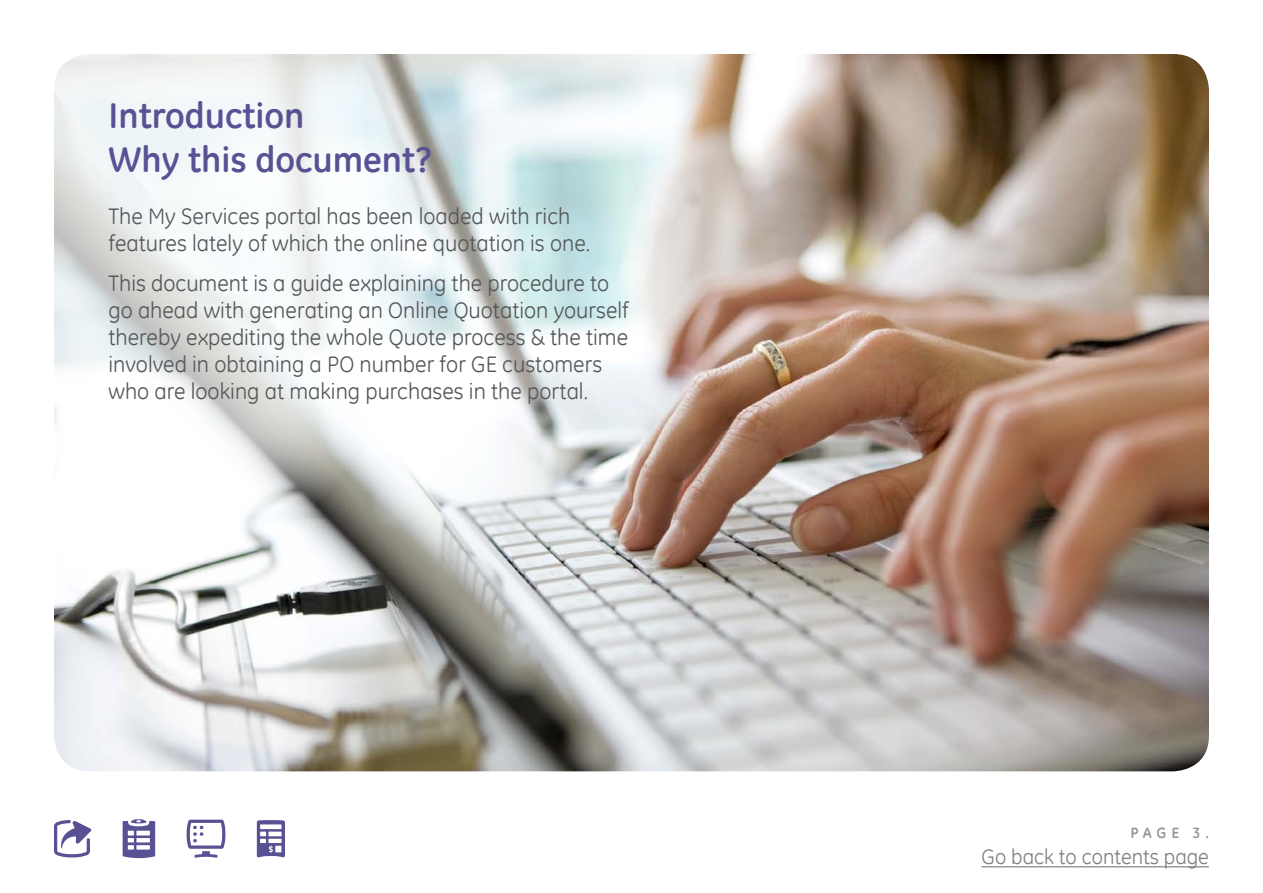
<style>
.page{position:relative;width:1263px;height:893px;background:#fff}
.page>*{position:absolute;margin:0;border:0;box-sizing:border-box;transform-origin:0 0}
.contents{font:700 36px/43.2px "GE Inspira";color:#585194}
.t1{font:22.5px/27px "GE Inspira";color:#555759}
.contents-2{font:21px "GE Inspira";color:#808082}
.t2{font:700 15px "GE Inspira";color:#939598}
</style>
<div class="page">
<svg style="left:54px;top:820px;width:37px;height:37px"></svg>
<svg style="left:123px;top:819px;width:32px;height:39px"></svg>
<svg style="left:257px;top:820px;width:28px;height:37px"></svg>
<svg style="left:187px;top:820px;width:38px;height:38px"></svg>
<hr style="left:981px;top:866px;width:228px;height:1px;background:#808082">
<img style="left:54px;top:54px;width:1155px;height:717px">
<svg style="left:54px;top:54px;width:373px;height:546px"></svg>
<p class="contents" style="left:108px;top:94px;width:324px">Introduction<br>Why this document?</p>
<p class="t1" style="left:108px;top:202px;width:483px">The My Services portal has been loaded with rich features lately of which the online quotation is one.</p>
<p class="t1" style="left:108px;top:269px;width:522px">This document is a guide explaining the procedure to go ahead with generating an Online Quotation yourself thereby expediting the whole Quote process &amp; the time involved in obtaining a PO number for GE customers who are looking at making purchases in the portal.</p>
<p class="t2" style="left:1130px;top:823px;width:80px">PAGE 3.</p>
<p class="contents-2" style="left:981px;top:843px;width:229px">Go back to contents page</p>
</div>
